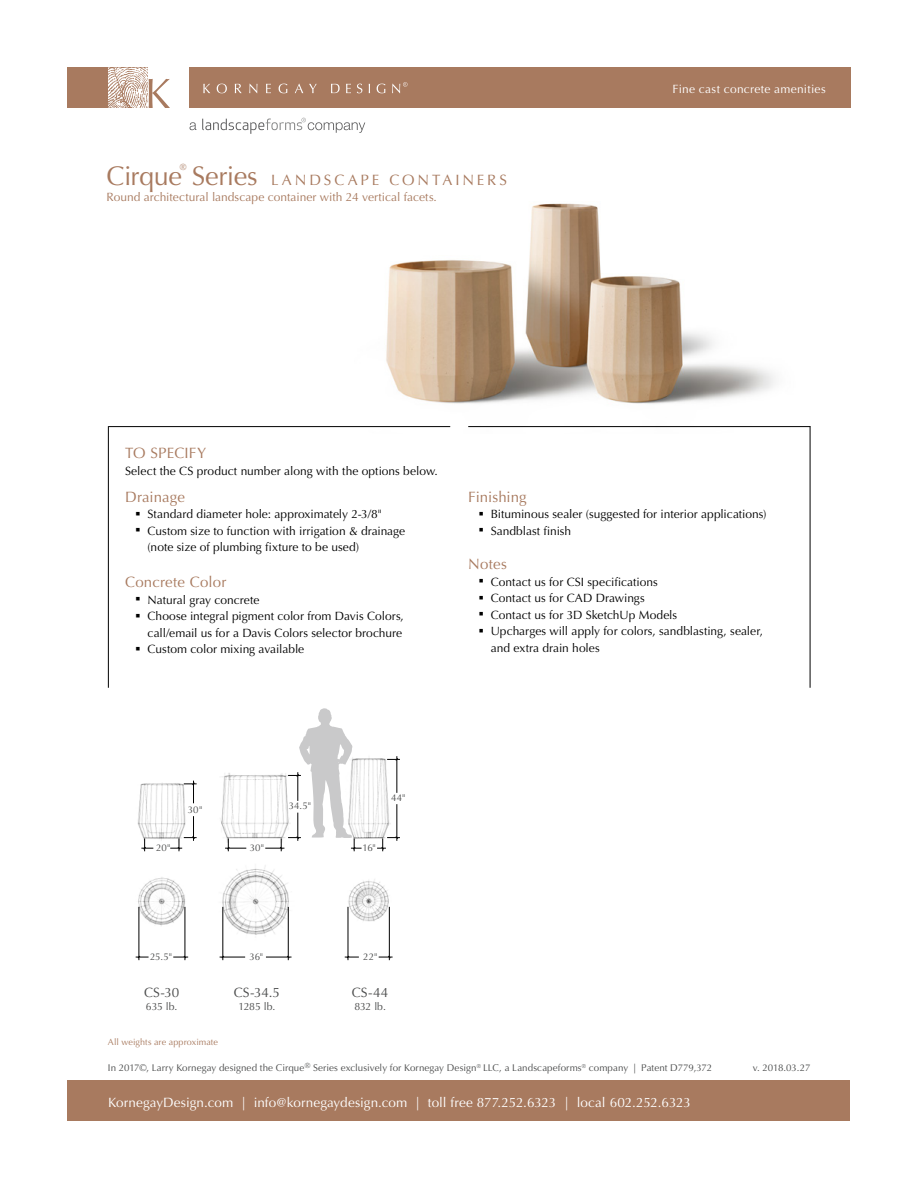
<style>
.page{position:relative;width:918px;height:1188px;background:#fff}
.page>*{position:absolute;margin:0;border:0;box-sizing:border-box;transform-origin:0 0}
.t1{font:27px "Optima";letter-spacing:-.015em;color:#a87a5f}
.t2{font:15px "Optima";letter-spacing:.015em;color:#a87a5f}
.t3{font:15px "Optima";letter-spacing:.19em;color:#a87a5f}
.t4{font:13.5px "Optima";color:#fff}
.t5{font:13.5px "Optima";letter-spacing:.01em;color:#4a4b4b}
.t6{font:12px/16.5px "Optima";color:#000}
.t7{font:12px "Optima";color:#a87a5f}
.t8{font:12px "Optima";letter-spacing:.025em;color:#fff}
.t9{font:10.5px "Optima";letter-spacing:-.005em;color:#4a4b4b}
.t10{font:9.75px "Optima";letter-spacing:.005em;color:#4a4b4b}
.t11{font:9px "Optima";letter-spacing:.005em;color:#a87a5f}
.s1{font-size:27px}
</style>
<div class="page">
<img style="left:247px;top:203px;width:563px;height:231px">
<div style="left:68px;top:1080px;width:782px;height:40px;background:#a87a5f"></div>
<div style="left:189px;top:68px;width:661px;height:40px;background:#a87a5f"></div>
<div style="left:68px;top:68px;width:80px;height:40px;background:#a87a5f"></div>
<svg style="left:135px;top:708px;width:265px;height:253px"></svg>
<hr style="left:810px;top:426px;width:1px;height:262px;background:#000">
<hr style="left:108px;top:426px;width:342px;height:1px;background:#000">
<hr style="left:108px;top:426px;width:1px;height:262px;background:#000">
<hr style="left:468px;top:426px;width:342px;height:1px;background:#000">
<svg style="left:108px;top:68px;width:62px;height:40px"></svg>
<svg style="left:203px;top:84px;width:7px;height:9px"></svg>
<svg style="left:217px;top:84px;width:10px;height:9px"></svg>
<svg style="left:235px;top:84px;width:7px;height:9px"></svg>
<svg style="left:249px;top:84px;width:8px;height:9px"></svg>
<svg style="left:266px;top:84px;width:5px;height:9px"></svg>
<svg style="left:279px;top:84px;width:8px;height:9px"></svg>
<svg style="left:295px;top:84px;width:8px;height:9px"></svg>
<svg style="left:309px;top:84px;width:8px;height:9px"></svg>
<svg style="left:331px;top:84px;width:9px;height:9px"></svg>
<svg style="left:346px;top:84px;width:5px;height:9px"></svg>
<svg style="left:357px;top:84px;width:5px;height:9px"></svg>
<svg style="left:377px;top:84px;width:8px;height:9px"></svg>
<svg style="left:392px;top:82px;width:16px;height:11px"></svg>
<svg style="left:190px;top:122px;width:6px;height:8px"></svg>
<svg style="left:202px;top:118px;width:163px;height:16px"></svg>
<h1 class="t1" style="left:107px;top:160px;width:77px">Cirque</h1>
<p class="t11" style="left:180px;top:162px;width:8px">®</p>
<p class="t3" style="left:192px;top:171px;width:317px"><span class="s1">Series</span> LANDSCAPE CONTAINERS</p>
<p class="t7" style="left:107px;top:190px;width:332px">Round architectural landscape container with 24 vertical facets.</p>
<p class="t2" style="left:125px;top:444px;width:83px">TO SPECIFY</p>
<p class="t6" style="left:125px;top:463px;width:314px">Select the CS product number along with the options below.</p>
<p class="t8" style="left:673px;top:82px;width:155px">Fine cast concrete amenities</p>
<p class="t2" style="left:125px;top:488px;width:61px">Drainage</p>
<p class="t6" style="left:136px;top:506px;width:248px">○ Standard diameter hole: approximately 2-3/8"</p>
<p class="t6" style="left:148px;top:523px;width:259px;text-indent:-12px">○ Custom size to function with irrigation &amp; drainage (note size of plumbing fixture to be used)</p>
<p class="t2" style="left:125px;top:574px;width:103px">Concrete Color</p>
<p class="t6" style="left:136px;top:592px;width:125px">○ Natural gray concrete</p>
<p class="t6" style="left:136px;top:608px;width:270px;text-align:right">○ Choose integral pigment color from Davis Colors, call/email us for a Davis Colors selector brochure</p>
<p class="t6" style="left:136px;top:641px;width:170px">○ Custom color mixing available</p>
<p class="t10" style="left:188px;top:804px;width:16px">30"</p>
<p class="t10" style="left:289px;top:800px;width:24px">34.5"</p>
<p class="t10" style="left:391px;top:792px;width:16px">44"</p>
<p class="t10" style="left:156px;top:842px;width:16px">20"</p>
<p class="t10" style="left:250px;top:842px;width:16px">30"</p>
<p class="t10" style="left:362px;top:842px;width:15px">16"</p>
<p class="t10" style="left:150px;top:951px;width:24px">25.5"</p>
<p class="t10" style="left:249px;top:951px;width:15px">36"</p>
<p class="t10" style="left:363px;top:951px;width:16px">22"</p>
<p class="t5" style="left:144px;top:985px;width:37px">CS-30</p>
<p class="t9" style="left:146px;top:1000px;width:33px">635 lb.</p>
<p class="t5" style="left:234px;top:985px;width:48px">CS-34.5</p>
<p class="t9" style="left:238px;top:1000px;width:38px">1285 lb.</p>
<p class="t5" style="left:352px;top:985px;width:38px">CS-44</p>
<p class="t9" style="left:354px;top:1000px;width:33px">832 lb.</p>
<p class="t2" style="left:468px;top:488px;width:60px">Finishing</p>
<p class="t6" style="left:479px;top:506px;width:289px">○ Bituminous sealer (suggested for interior applications)</p>
<p class="t6" style="left:479px;top:523px;width:94px">○ Sandblast finish</p>
<p class="t2" style="left:468px;top:556px;width:40px">Notes</p>
<p class="t6" style="left:479px;top:574px;width:181px">○ Contact us for CSI specifications</p>
<p class="t6" style="left:479px;top:590px;width:168px">○ Contact us for CAD Drawings</p>
<p class="t6" style="left:479px;top:607px;width:200px">○ Contact us for 3D SketchUp Models</p>
<p class="t6" style="left:491px;top:623px;width:274px;text-indent:-12px">○ Upcharges will apply for colors, sandblasting, sealer, and extra drain holes</p>
<p class="t11" style="left:108px;top:1037px;width:112px">All weights are approximate</p>
<p class="t10" style="left:108px;top:1062px;width:606px">In 2017©, Larry Kornegay designed the Cirque<sup>®</sup> Series exclusively for Kornegay Design<sup>®</sup> LLC, a Landscapeforms<sup>®</sup> company | Patent D779,372</p>
<p class="t4" style="left:108px;top:1095px;width:584px">KornegayDesign.com | info@kornegaydesign.com | toll free 877.252.6323 | local 602.252.6323</p>
<p class="t10" style="left:753px;top:1062px;width:59px">v. 2018.03.27</p>
</div>
